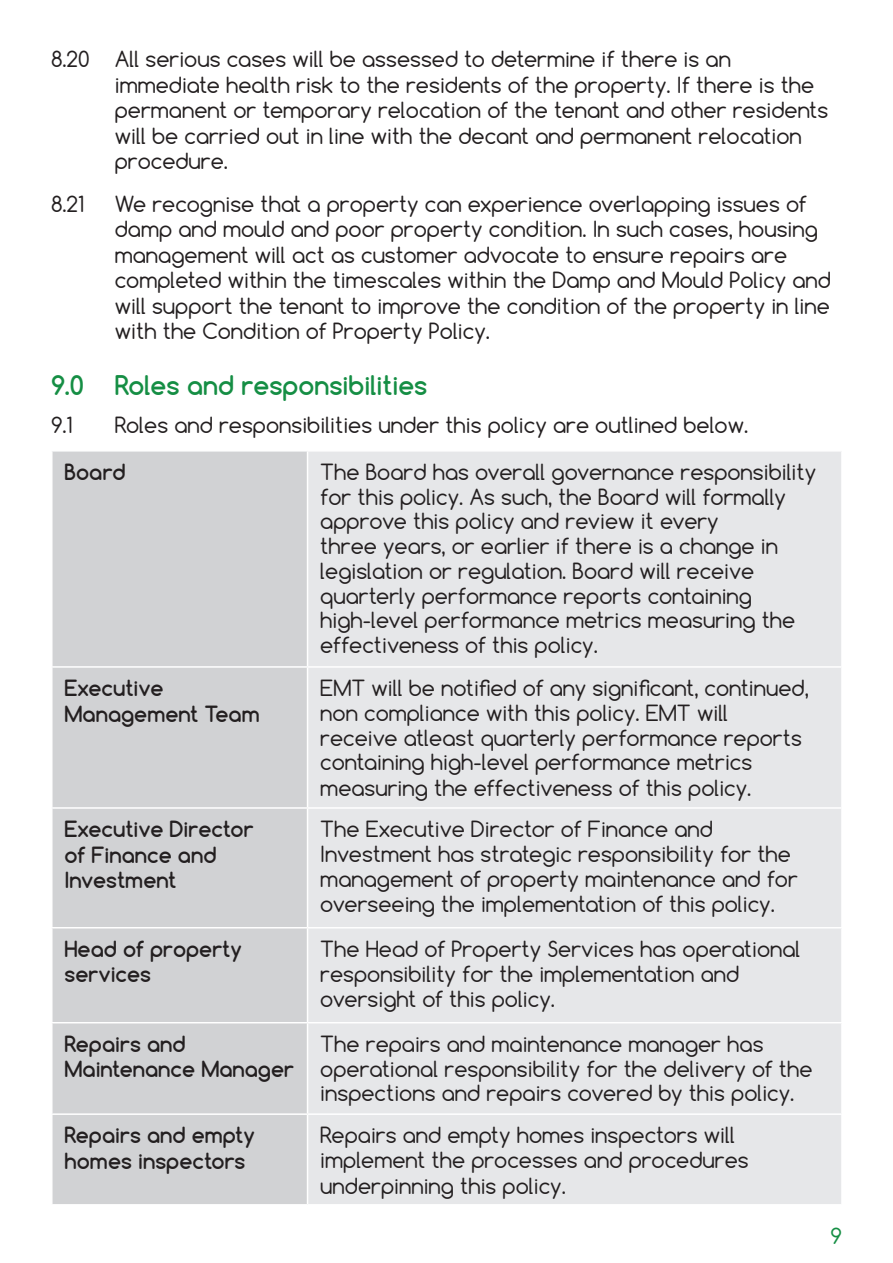
<style>
.page{position:relative;width:893px;height:1263px;background:#fff}
.page>*{position:absolute;margin:0;border:0;box-sizing:border-box;transform-origin:0 0}
.t1{font:700 25.5px "Comfortaa";color:#158e44}
.t2{font:21px/24.8px "Comfortaa";color:#231f20}
.t3{font:700 21px/25.5px "Comfortaa";color:#231f20}
.t4{font:21px "Comfortaa";color:#158e44}
</style>
<div class="page">
<div style="left:53px;top:452px;width:254px;height:752px;background:#d1d2d4"></div>
<div style="left:308px;top:452px;width:533px;height:752px;background:#e6e7e9"></div>
<hr style="left:51px;top:666px;width:257px;height:2px;background:#fff">
<hr style="left:308px;top:666px;width:535px;height:2px;background:#fff">
<hr style="left:51px;top:807px;width:257px;height:2px;background:#fff">
<hr style="left:308px;top:807px;width:535px;height:2px;background:#fff">
<hr style="left:51px;top:927px;width:257px;height:1px;background:#fff">
<hr style="left:308px;top:927px;width:535px;height:1px;background:#fff">
<hr style="left:51px;top:1022px;width:257px;height:1px;background:#fff">
<hr style="left:308px;top:1022px;width:535px;height:1px;background:#fff">
<hr style="left:51px;top:1113px;width:257px;height:2px;background:#fff">
<hr style="left:308px;top:1113px;width:535px;height:2px;background:#fff">
<p class="t2" style="left:115px;top:46px;width:715px;line-height:25.5px;text-indent:-64px">8.20 All serious cases will be assessed to determine if there is an immediate health risk to the residents of the property. If there is the permanent or temporary relocation of the tenant and other residents will be carried out in line with the decant and permanent relocation procedure.</p>
<p class="t2" style="left:51px;top:191px;width:34px">8.21</p>
<p class="t2" style="left:115px;top:191px;width:718px;line-height:25.5px">We recognise that a property can experience overlapping issues of damp and mould and poor property condition. In such cases, housing management will act as customer advocate to ensure repairs are completed within the timescales within the Damp and Mould Policy and will support the tenant to improve the condition of the property in line with the Condition of Property Policy.</p>
<p class="t1" style="left:51px;top:369px;width:378px">9.0 Roles and responsibilities</p>
<p class="t2" style="left:51px;top:412px;width:23px">9.1</p>
<p class="t2" style="left:115px;top:412px;width:635px">Roles and responsibilities under this policy are outlined below.</p>
<p class="t3" style="left:65px;top:459px;width:63px">Board</p>
<p class="t2" style="left:320px;top:459px;width:497px">The Board has overall governance responsibility for this policy. As such, the Board will formally approve this policy and review it every<br>three years, or earlier if there is a change in legislation or regulation. Board will receive quarterly performance reports containing high-level performance metrics measuring the effectiveness of this policy.</p>
<p class="t3" style="left:65px;top:675px;width:197px">Executive<br>Management Team</p>
<p class="t2" style="left:320px;top:675px;width:490px">EMT will be notified of any significant, continued, non compliance with this policy. EMT will receive atleast quarterly performance reports containing high-level performance metrics measuring the effectiveness of this policy.</p>
<p class="t3" style="left:65px;top:816px;width:190px">Executive Director of Finance and<br>Investment</p>
<p class="t2" style="left:320px;top:816px;width:479px">The Executive Director of Finance and Investment has strategic responsibility for the management of property maintenance and for overseeing the implementation of this policy.</p>
<p class="t3" style="left:65px;top:936px;width:179px">Head of property services</p>
<p class="t2" style="left:320px;top:936px;width:482px;line-height:25.2px">The Head of Property Services has operational responsibility for the implementation and oversight of this policy.</p>
<p class="t3" style="left:65px;top:1031px;width:231px">Repairs and<br>Maintenance Manager</p>
<p class="t2" style="left:320px;top:1031px;width:494px">The repairs and maintenance manager has operational responsibility for the delivery of the inspections and repairs covered by this policy.</p>
<p class="t3" style="left:65px;top:1122px;width:192px">Repairs and empty homes inspectors</p>
<p class="t2" style="left:320px;top:1122px;width:430px;line-height:25.2px">Repairs and empty homes inspectors will implement the processes and procedures underpinning this policy.</p>
<p class="t4" style="left:830px;top:1222px;width:13px">9</p>
</div>
